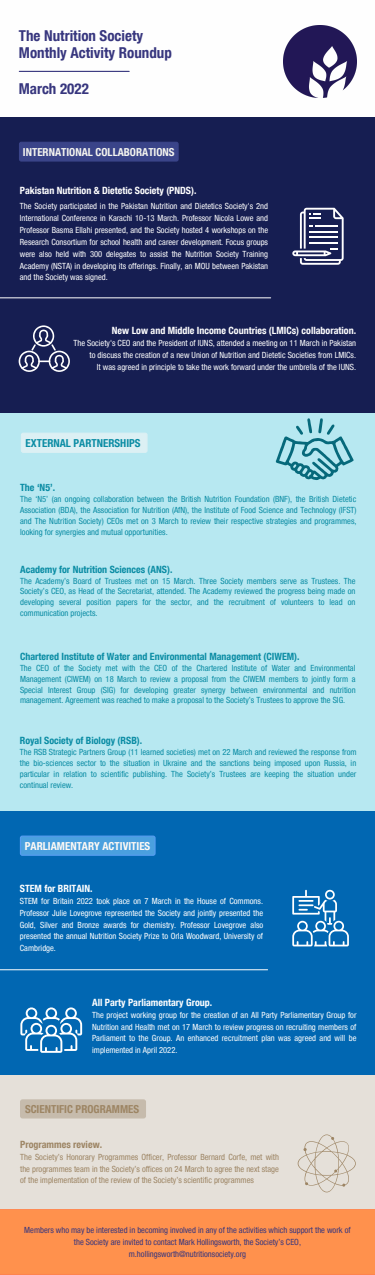
<style>
.page{position:relative;width:375px;height:1275px;background:#fff}
.page>*{position:absolute;margin:0;border:0;box-sizing:border-box;transform-origin:0 0}
.t1{font:700 condensed 15px "Helvetica Neue Condensed";color:#37367e}
.t2{font:700 condensed 11px "Helvetica Neue Condensed";color:#f5f5ef}
.t3{font:700 condensed 11px "Helvetica Neue Condensed";color:#fffaf5}
.t4{font:700 condensed 11px "Helvetica Neue Condensed";color:#0a8ca4}
.t5{font:700 condensed 11px "Helvetica Neue Condensed";color:#9d8564}
.t6{font:700 condensed 10px "Helvetica Neue Condensed";color:#fff}
.t7{font:700 condensed 10px "Helvetica Neue Condensed";color:#0a8ca4}
.t8{font:700 condensed 10px "Helvetica Neue Condensed";color:#9d8564}
.t9{font:condensed 8.5px/10.9px "Helvetica Neue Condensed";color:#0a8ca4;text-align:justify}
.t10{font:condensed 8.5px/11.6px "Helvetica Neue Condensed";color:#fff;text-align:justify}
.t11{font:condensed 8.5px/11.6px "Helvetica Neue Condensed";color:#9d8564;text-align:justify}
.t12{font:condensed 8.5px/11.6px "Helvetica Neue Condensed";color:#37367e;text-align:center}
.s1{color:#fefefe}
</style>
<div class="page">
<div style="left:0;top:405px;width:375px;height:411px;background:#b7e8f1"></div>
<div style="left:0;top:117px;width:375px;height:295px;background:#161e52"></div>
<hr style="left:0;top:297px;width:271px;height:1px;background:#fff">
<svg style="left:276px;top:418px;width:78px;height:62px"></svg>
<div style="left:19px;top:142px;width:160px;height:20px;background:#3a4489"></div>
<div style="left:21px;top:433px;width:127px;height:20px;background:#dcf0f4"></div>
<hr style="left:19px;top:71px;width:110px;height:1px;background:#37367e">
<div style="left:0;top:1209px;width:375px;height:66px;background:#ff914d"></div>
<img style="left:284px;top:25px;width:73px;height:73px">
<div style="left:0;top:811px;width:375px;height:265px;background:#0167b2"></div>
<div style="left:0;top:1076px;width:375px;height:133px;background:#e5e0d9"></div>
<div style="left:20px;top:1099px;width:126px;height:19px;background:#c6bbac"></div>
<svg style="left:20px;top:836px;width:136px;height:20px;background:#4a9ee0"></svg>
<svg style="left:20px;top:1007px;width:62px;height:46px"></svg>
<svg style="left:298px;top:1134px;width:58px;height:58px"></svg>
<svg style="left:292px;top:890px;width:57px;height:56px"></svg>
<svg style="left:292px;top:208px;width:52px;height:57px"></svg>
<hr style="left:0;top:969px;width:268px;height:1px;background:#fff">
<svg style="left:19px;top:325px;width:51px;height:47px"></svg>
<p class="t1" style="left:19px;top:27px;width:126px">The Nutrition Society</p>
<p class="t1" style="left:19px;top:44px;width:154px">Monthly Activity Roundup</p>
<p class="t1" style="left:19px;top:80px;width:72px">March 2022</p>
<p class="t2" style="left:23px;top:145px;width:153px">INTERNATIONAL COLLABORATIONS</p>
<p class="t6" style="left:20px;top:184px;width:178px">Pakistan Nutrition &amp; Dietetic Society (PNDS).</p>
<p class="t10" style="left:20px;top:200px;width:250px;line-height:11.9px">The Society participated in the Pakistan Nutrition and Dietetics Society's 2nd International Conference in Karachi 10-13 March. Professor Nicola Lowe <span class="s1">and Professor Basma Ellahi</span> presented, and the Society hosted 4 workshops on the Research Consortium for school health and career development. Focus groups were also held with 300 delegates to assist the Nutrition Society Training Academy (NSTA) in developing its offerings. Finally, an MOU between Pakistan and the Society was signed.</p>
<p class="t6" style="left:112px;top:325px;width:246px">New Low and Middle Income Countries (LMICs) collaboration.</p>
<p class="t10" style="left:74px;top:337px;width:284px;text-align:right">The Society's CEO and the President of IUNS, attended a meeting on 11 March in Pakistan to discuss the creation of a new Union of Nutrition and Dietetic Societies from LMICs.</p>
<p class="t10" style="left:97px;top:361px;width:261px">It was agreed in principle to take the work forward under the umbrella of the IUNS.</p>
<p class="t4" style="left:26px;top:436px;width:117px">EXTERNAL PARTNERSHIPS</p>
<p class="t7" style="left:20px;top:482px;width:36px">The ‘N5’.</p>
<p class="t9" style="left:20px;top:494px;width:338px">The ‘N5’ (an ongoing collaboration between the British Nutrition Foundation (BNF), the British Dietetic Association (BDA), the Association for Nutrition (AfN), the Institute of Food Science and Technology (IFST) and The Nutrition Society) CEOs met on 3 March to review their respective strategies and programmes, looking for synergies and mutual opportunities.</p>
<p class="t7" style="left:20px;top:563px;width:154px">Academy for Nutrition Sciences (ANS).</p>
<p class="t9" style="left:20px;top:575px;width:337px">The Academy’s Board of Trustees met on 15 March. Three Society members serve as Trustees. The Society’s CEO, as Head of the Secretariat, attended. The Academy reviewed the progress being made on developing several position papers for the sector, and the recruitment of volunteers to lead on communication projects.</p>
<p class="t7" style="left:20px;top:650px;width:281px">Chartered Institute of Water and Environmental Management (CIWEM).</p>
<p class="t9" style="left:20px;top:662px;width:337px">The CEO of the Society met with the CEO of the Chartered Institute of Water and Environmental Management (CIWEM) on 18 March to review a proposal from the CIWEM members to jointly form a Special Interest Group (SIG) for developing greater synergy between environmental and nutrition management. Agreement was reached to make a proposal to the Society’s Trustees to approve the SIG.</p>
<p class="t7" style="left:20px;top:735px;width:124px">Royal Society of Biology (RSB).</p>
<p class="t9" style="left:20px;top:747px;width:338px">The RSB Strategic Partners Group (11 learned societies) met on 22 March and reviewed the response from the bio-sciences sector to the situation in Ukraine and the sanctions being imposed upon Russia, in particular in relation to scientific publishing. The Society’s Trustees are keeping the situation under continual review.</p>
<p class="t3" style="left:25px;top:839px;width:127px">PARLIAMENTARY ACTIVITIES</p>
<p class="t6" style="left:20px;top:883px;width:74px">STEM for BRITAIN.</p>
<p class="t10" style="left:20px;top:896px;width:245px">STEM for Britain 2022 took place on 7 March in the House of Commons.<br>Professor Julie Lovegrove represented the Society and jointly presented the Gold, Silver and Bronze awards for chemistry. Professor Lovegrove also presented the annual Nutrition Society Prize to Orla Woodward, University of Cambridge.</p>
<p class="t6" style="left:92px;top:996px;width:122px">All Party Parliamentary Group.</p>
<p class="t10" style="left:92px;top:1009px;width:266px">The project working group for the creation of an All Party Parliamentary Group for Nutrition and Health met on 17 March to review progress on recruiting members of Parliament to the Group. An enhanced recruitment plan was agreed and will be implemented in April 2022.</p>
<p class="t5" style="left:25px;top:1102px;width:116px">SCIENTIFIC PROGRAMMES</p>
<p class="t8" style="left:20px;top:1139px;width:83px">Programmes review.</p>
<p class="t11" style="left:20px;top:1151px;width:260px">The Society’s Honorary Programmes Officer, Professor Bernard Corfe, met with the programmes team in the Society’s offices on 24 March to agree the next stage of the implementation of the review of the Society’s scientific programmes</p>
<p class="t12" style="left:24px;top:1225px;width:328px">Members who may be interested in becoming involved in any of the activities which support the work of the Society are invited to contact Mark Hollingsworth, the Society’s CEO, m.hollingsworth@nutritionsociety.org</p>
</div>
